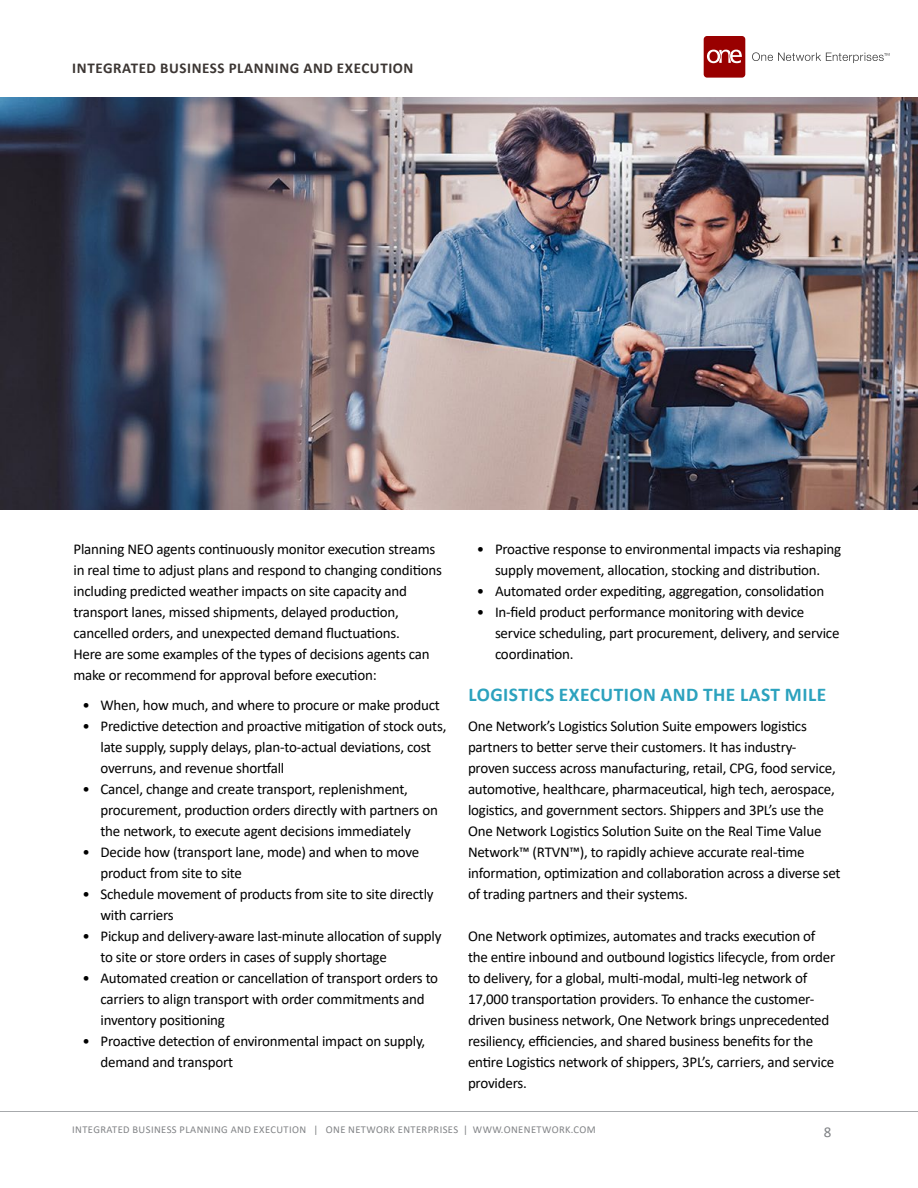
<style>
.page{position:relative;width:918px;height:1188px;background:#fff}
.page>*{position:absolute;margin:0;border:0;box-sizing:border-box;transform-origin:0 0}
.t1{font:700 19.5px "Calibri";letter-spacing:.025em;color:#2ca2be}
.t2{font:15px/21px "Calibri";letter-spacing:-.015em;color:#000}
.t3{font:700 15px "Calibri";letter-spacing:.04em;color:#3c3633}
.t4{font:15px "Calibri";color:#808285}
.t5{font:10.5px "Calibri";letter-spacing:.04em;color:#808285}
</style>
<div class="page">
<hr style="left:0;top:97px;width:918px;height:1px;background:#a7a9ac">
<hr style="left:0;top:1111px;width:918px;height:1px;background:#a7a9ac">
<svg style="left:752px;top:52px;width:137px;height:11px"></svg>
<div style="left:704px;top:36px;width:41px;height:42px;background:#900;border-radius:3px"></div>
<svg style="left:707px;top:50px;width:35px;height:13px"></svg>
<img style="left:0;top:98px;width:918px;height:412px">
<p class="t3" style="left:72px;top:58px;width:343px">INTEGRATED BUSINESS PLANNING AND EXECUTION</p>
<p class="t2" style="left:73px;top:538px;width:370px">Planning NEO agents continuously monitor execution streams in real time to adjust plans and respond to changing conditions including predicted weather impacts on site capacity and transport lanes, missed shipments, delayed production, cancelled orders, and unexpected demand fluctuations.<br>Here are some examples of the types of decisions agents can make or recommend for approval before execution:</p>
<p class="t2" style="left:82px;top:694px;width:359px">• When, how much, and where to procure or make product</p>
<p class="t2" style="left:100px;top:715px;width:347px;text-indent:-18px">• Predictive detection and proactive mitigation of stock outs, late supply, supply delays, plan-to-actual deviations, cost overruns, and revenue shortfall</p>
<p class="t2" style="left:100px;top:778px;width:339px;text-indent:-18px">• Cancel, change and create transport, replenishment, procurement, production orders directly with partners on the network, to execute agent decisions immediately</p>
<p class="t2" style="left:100px;top:841px;width:320px;text-indent:-18px">• Decide how (transport lane, mode) and when to move product from site to site</p>
<p class="t2" style="left:100px;top:883px;width:335px;text-indent:-18px">• Schedule movement of products from site to site directly with carriers</p>
<p class="t2" style="left:100px;top:925px;width:343px;text-indent:-18px">• Pickup and delivery-aware last-minute allocation of supply to site or store orders in cases of supply shortage</p>
<p class="t2" style="left:100px;top:967px;width:339px;text-indent:-18px">• Automated creation or cancellation of transport orders to carriers to align transport with order commitments and inventory positioning</p>
<p class="t2" style="left:100px;top:1030px;width:326px;text-indent:-18px">• Proactive detection of environmental impact on supply, demand and transport</p>
<p class="t2" style="left:477px;top:538px;width:366px;text-align:center">• Proactive response to environmental impacts via reshaping supply movement, allocation, stocking and distribution.</p>
<p class="t2" style="left:477px;top:580px;width:349px">• Automated order expediting, aggregation, consolidation</p>
<p class="t2" style="left:495px;top:601px;width:346px;text-indent:-18px">• In-field product performance monitoring with device service scheduling, part procurement, delivery, and service coordination.</p>
<h1 class="t1" style="left:468px;top:681px;width:359px">LOGISTICS EXECUTION AND THE LAST MILE</h1>
<p class="t2" style="left:468px;top:715px;width:374px">One Network’s Logistics Solution Suite empowers logistics partners to better serve their customers. It has industry&shy;proven success across manufacturing, retail, CPG, food service, automotive, healthcare, pharmaceutical, high tech, aerospace, logistics, and government sectors. Shippers and 3PL’s use the One Network Logistics Solution Suite on the Real Time Value Network™ (RTVN™), to rapidly achieve accurate real-time information, optimization and collaboration across a diverse set of trading partners and their systems.</p>
<p class="t2" style="left:468px;top:925px;width:369px">One Network optimizes, automates and tracks execution of the entire inbound and outbound logistics lifecycle, from order to delivery, for a global, multi-modal, multi-leg network of 17,000 transportation providers. To enhance the customer&shy;driven business network, One Network brings unprecedented resiliency, efficiencies, and shared business benefits for the entire Logistics network of shippers, 3PL’s, carriers, and service providers.</p>
<p class="t5" style="left:72px;top:1122px;width:525px">INTEGRATED BUSINESS PLANNING AND EXECUTION | ONE NETWORK ENTERPRISES | WWW.ONENETWORK.COM</p>
<p class="t4" style="left:824px;top:1121px;width:9px">8</p>
</div>
